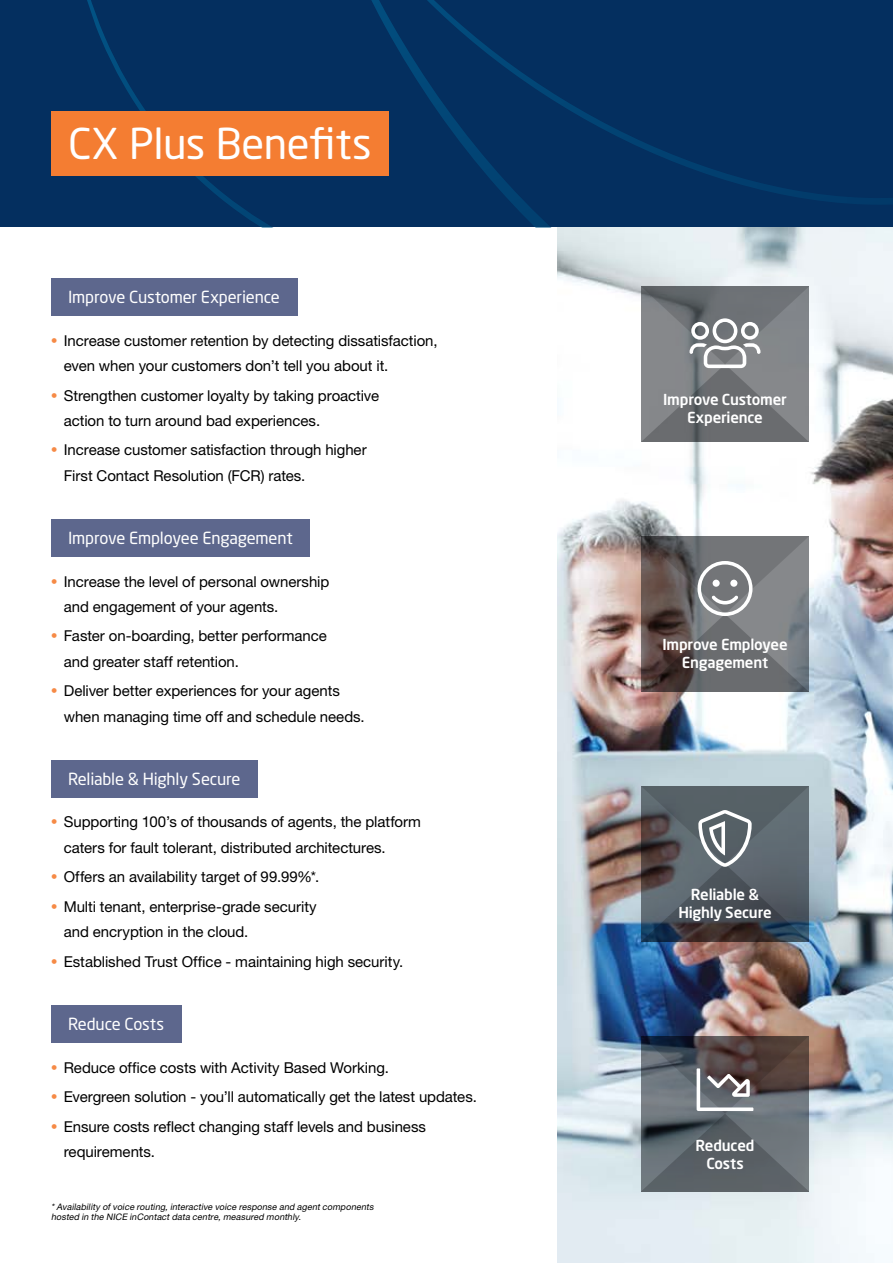
<style>
.page{position:relative;width:893px;height:1263px;background:#fff}
.page>*{position:absolute;margin:0;border:0;box-sizing:border-box;transform-origin:0 0}
.t1{font:300 56.85px "Font Awesome 5 Pro";color:#fff}
.t2{font:42px "Neo Sans Std";letter-spacing:-.01em;color:#fff}
.t3{font:16.5px "Neo Sans Std";letter-spacing:-.01em;color:#fff}
.t4{font:15px/25.3px "Helvetica Neue LT Std";letter-spacing:-.005em;color:#000}
.t5{font:500 15px/18px "Neo Sans Std";letter-spacing:-.015em;color:#fff;text-align:center}
.t6{font:italic 9px/10.8px "Helvetica Neue LT Std";color:#000}
.s1{font-family:"Neo Sans Std";color:#f68a46}
</style>
<div class="page">
<img style="left:557px;top:227px;width:336px;height:1036px">
<div style="left:0;top:0;width:893px;height:227px;background:#042f5f"></div>
<svg style="left:87px;top:0;width:805px;height:227px"></svg>
<div style="left:51px;top:278px;width:246px;height:38px;background:#5d678d"></div>
<div style="left:51px;top:519px;width:259px;height:38px;background:#5d678d"></div>
<div style="left:51px;top:760px;width:207px;height:37px;background:#5d678d"></div>
<div style="left:51px;top:1005px;width:130px;height:37px;background:#5d678d"></div>
<div style="left:51px;top:111px;width:338px;height:65px;background:#f47d32"></div>
<svg style="left:641px;top:287px;width:168px;height:155px;background:#76797c"></svg>
<svg style="left:641px;top:786px;width:168px;height:155px;background:#50575e"></svg>
<svg style="left:641px;top:1036px;width:168px;height:155px;background:#5b5e62"></svg>
<svg style="left:641px;top:536px;width:168px;height:155px;background:#6a6869"></svg>
<h2 class="t2" style="left:68px;top:117px;width:305px">CX Plus Benefits</h2>
<p class="t3" style="left:68px;top:287px;width:213px">Improve Customer Experience</p>
<p class="t4" style="left:64px;top:328px;width:375px;text-indent:-13px"><span class="s1">•</span> Increase customer retention by detecting dissatisfaction, even when your customers don’t tell you about it.</p>
<p class="t4" style="left:64px;top:382px;width:317px;text-indent:-13px"><span class="s1">•</span> Strengthen customer loyalty by taking proactive action to turn around bad experiences.</p>
<p class="t4" style="left:64px;top:437px;width:304px;text-indent:-13px"><span class="s1">•</span> Increase customer satisfaction through higher<br>First Contact Resolution (FCR) rates.</p>
<p class="t3" style="left:68px;top:528px;width:226px">Improve Employee Engagement</p>
<p class="t4" style="left:64px;top:568px;width:267px;text-indent:-13px"><span class="s1">•</span> Increase the level of personal ownership and engagement of your agents.</p>
<p class="t4" style="left:64px;top:623px;width:265px;text-indent:-13px"><span class="s1">•</span> Faster on-boarding, better performance and greater staff retention.</p>
<p class="t4" style="left:64px;top:678px;width:303px;text-indent:-13px"><span class="s1">•</span> Deliver better experiences for your agents when managing time off and schedule needs.</p>
<p class="t3" style="left:68px;top:769px;width:174px">Reliable &amp; Highly Secure</p>
<p class="t4" style="left:64px;top:809px;width:359px;text-indent:-13px"><span class="s1">•</span> Supporting 100’s of thousands of agents, the platform caters for fault tolerant, distributed architectures.</p>
<p class="t4" style="left:51px;top:864px;width:270px"><span class="s1">•</span> Offers an availability target of 99.99%*.</p>
<p class="t4" style="left:64px;top:893px;width:254px;text-indent:-13px"><span class="s1">•</span> Multi tenant, enterprise-grade security and encryption in the cloud.</p>
<p class="t4" style="left:51px;top:948px;width:354px"><span class="s1">•</span> Established Trust Office - maintaining high security.</p>
<p class="t3" style="left:68px;top:1014px;width:97px">Reduce Costs</p>
<p class="t4" style="left:51px;top:1054px;width:339px"><span class="s1">•</span> Reduce office costs with Activity Based Working.</p>
<p class="t4" style="left:51px;top:1084px;width:427px"><span class="s1">•</span> Evergreen solution - you’ll automatically get the latest updates.</p>
<p class="t4" style="left:64px;top:1113px;width:364px;text-indent:-13px"><span class="s1">•</span> Ensure costs reflect changing staff levels and business requirements.</p>
<p class="t6" style="left:51px;top:1201px;width:326px">*Availability ofvoice routing,interactive voice response and agentcomponents hosted in the NICE inContactdata centre,measured monthly.</p>
<h1 class="t1" style="left:689px;top:315px;width:73px">◆▲▲</h1>
<p class="t5" style="left:663px;top:390px;width:125px">Improve Customer<br>Experience</p>
<p class="t5" style="left:662px;top:635px;width:127px">Improve Employee<br>Engagement</p>
<h1 class="t1" style="left:697px;top:810px;width:58px">▲●●▼</h1>
<p class="t5" style="left:678px;top:885px;width:95px">Reliable &amp;<br>Highly Secure</p>
<h1 class="t1" style="left:697px;top:1061px;width:58px">▼●■□■</h1>
<p class="t5" style="left:696px;top:1136px;width:60px">Reduced<br>Costs</p>
</div>
